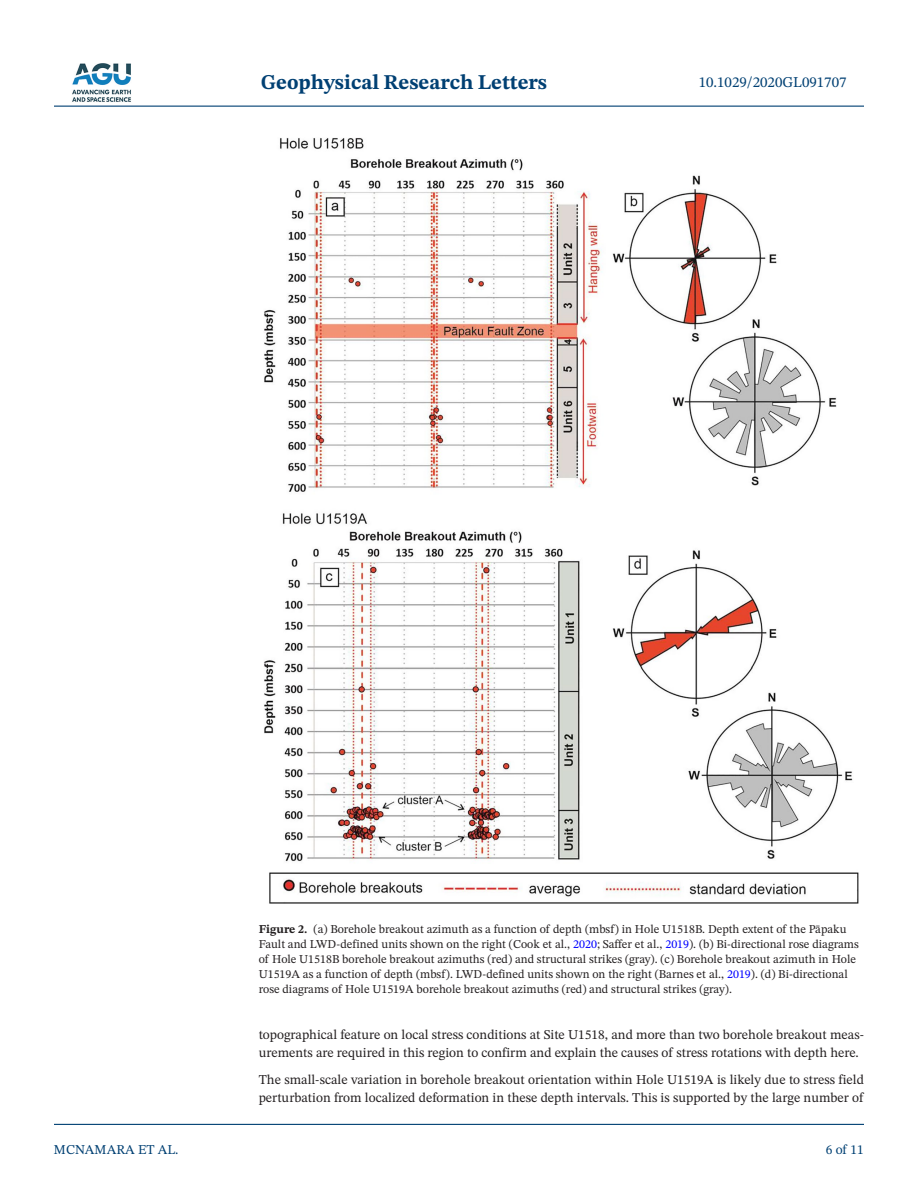
<style>
.page{position:relative;width:918px;height:1188px;background:#fff}
.page>*{position:absolute;margin:0;border:0;box-sizing:border-box;transform-origin:0 0}
.t1{font:700 21px "STIX Two Text";color:#004073}
.t2{font:15px "STIX Two Text";color:#004073}
.t3{font:13.5px/18px "STIX Two Text";color:#231f20}
.t4{font:13.5px "STIX Two Text";color:#004073}
.t5{font:12px/15px "STIX Two Text";color:#231f20}
.s1{font-weight:700}
.s2{color:#00f}
</style>
<div class="page">
<hr style="left:54px;top:106px;width:810px;height:1px;background:#004073">
<hr style="left:54px;top:1124px;width:810px;height:1px;background:#004073">
<img style="left:72px;top:63px;width:59px;height:39px">
<img style="left:264px;top:138px;width:595px;height:766px">
<h1 class="t1" style="left:261px;top:67px;width:288px">Geophysical Research Letters</h1>
<p class="t2" style="left:699px;top:72px;width:149px">10.1029/2020GL091707</p>
<p class="t4" style="left:54px;top:1140px;width:126px">MCNAMARA ET AL.</p>
<p class="t5" style="left:259px;top:922px;width:602px"><span class="s1">Figure 2.</span> (a) Borehole breakout azimuth as a function of depth (mbsf) in Hole U1518B. Depth extent of the Pāpaku Fault and LWD-defined units shown on the right (Cook et al., <span class="s2">2020</span>; Saffer et al., <span class="s2">2019</span>). (b) Bi-directional rose diagrams of Hole U1518B borehole breakout azimuths (red) and structural strikes (gray). (c) Borehole breakout azimuth in Hole U1519A as a function of depth (mbsf). LWD-defined units shown on the right (Barnes et al., <span class="s2">2019</span>). (d) Bi-directional rose diagrams of Hole U1519A borehole breakout azimuths (red) and structural strikes (gray).</p>
<p class="t3" style="left:259px;top:1026px;width:607px">topographical feature on local stress conditions at Site U1518, and more than two borehole breakout meas&shy;urements are required in this region to confirm and explain the causes of stress rotations with depth here.</p>
<p class="t3" style="left:259px;top:1071px;width:607px">The small-scale variation in borehole breakout orientation within Hole U1519A is likely due to stress field perturbation from localized deformation in these depth intervals. This is supported by the large number of</p>
<p class="t4" style="left:826px;top:1140px;width:40px">6 of 11</p>
</div>
